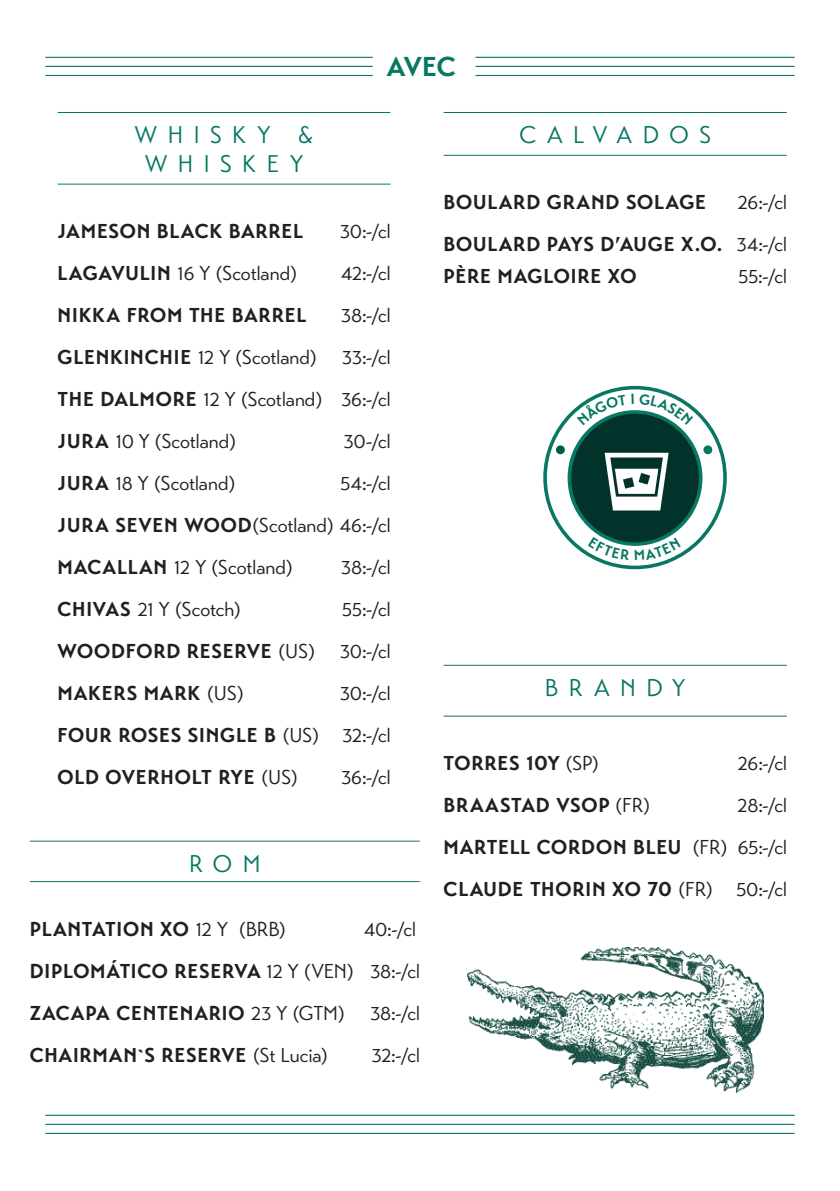
<style>
.page{position:relative;width:840px;height:1191px;background:#fff}
.page>*{position:absolute;margin:0;border:0;box-sizing:border-box;transform-origin:0 0}
.t1{font:700 27.2px "Transat";color:#087764}
.t2{font:24px/28.8px "Transat Standard";letter-spacing:.435em;color:#087764;text-align:center}
.t3{font:700 20px "Transat";letter-spacing:.04em;color:#231f20}
.t4{font:20px "Transat Standard";letter-spacing:-.005em;color:#231f20}
.s1{font-family:"Transat";font-weight:700}
.s2{font-family:"Transat Standard";font-weight:400}
</style>
<div class="page">
<hr style="left:45px;top:75px;width:327px;height:1px;background:#087764">
<hr style="left:45px;top:66px;width:327px;height:1px;background:#087764">
<hr style="left:45px;top:57px;width:327px;height:1px;background:#087764">
<hr style="left:475px;top:75px;width:319px;height:1px;background:#087764">
<hr style="left:475px;top:66px;width:319px;height:1px;background:#087764">
<hr style="left:475px;top:57px;width:319px;height:1px;background:#087764">
<hr style="left:30px;top:840px;width:389px;height:1px;background:#087764">
<hr style="left:30px;top:881px;width:389px;height:1px;background:#087764">
<hr style="left:45px;top:1132px;width:749px;height:2px;background:#087764">
<hr style="left:45px;top:1123px;width:749px;height:2px;background:#087764">
<hr style="left:45px;top:1114px;width:749px;height:1px;background:#087764">
<hr style="left:58px;top:112px;width:332px;height:1px;background:#087764">
<hr style="left:58px;top:184px;width:332px;height:1px;background:#087764">
<hr style="left:443px;top:112px;width:343px;height:1px;background:#087764">
<hr style="left:443px;top:155px;width:343px;height:1px;background:#087764">
<hr style="left:443px;top:665px;width:343px;height:1px;background:#087764">
<hr style="left:443px;top:715px;width:343px;height:1px;background:#087764">
<img style="left:467px;top:947px;width:296px;height:145px">
<svg style="left:543px;top:386px;width:183px;height:183px"></svg>
<p class="t2" style="left:134px;top:121px;width:180px">WHISKY &amp;<br>WHISKEY</p>
<p class="t1" style="left:386px;top:50px;width:71px">AVEC</p>
<p class="t2" style="left:519px;top:121px;width:193px">CALVADOS</p>
<p class="t3" style="left:58px;top:219px;width:247px">JAMESON BLACK BARREL</p>
<p class="t4" style="left:339px;top:219px;width:52px">30:-/cl</p>
<p class="t4" style="left:58px;top:261px;width:241px"><span class="s1">LAGAVULIN</span> 16 Y (Scotland)</p>
<p class="t4" style="left:341px;top:261px;width:51px">42:-/cl</p>
<p class="t3" style="left:58px;top:303px;width:250px">NIKKA FROM THE BARREL</p>
<p class="t4" style="left:340px;top:303px;width:51px">38:-/cl</p>
<p class="t4" style="left:58px;top:345px;width:334px"><span class="s1">GLENKINCHIE</span> 12 Y (Scotland) 33:-/cl</p>
<p class="t4" style="left:58px;top:387px;width:334px"><span class="s1">THE DALMORE</span> 12 Y (Scotland) 36:-/cl</p>
<p class="t4" style="left:58px;top:429px;width:180px"><span class="s1">JURA</span> 10 Y (Scotland)</p>
<p class="t4" style="left:343px;top:429px;width:49px">30-/cl</p>
<p class="t4" style="left:58px;top:471px;width:179px"><span class="s1">JURA</span> 18 Y (Scotland)</p>
<p class="t4" style="left:340px;top:471px;width:52px">54:-/cl</p>
<p class="t4" style="left:58px;top:513px;width:334px"><span class="s1">JURA SEVEN WOOD</span>(Scotland) 46:-/cl</p>
<p class="t4" style="left:58px;top:555px;width:237px"><span class="s1">MACALLAN</span> 12 Y (Scotland)</p>
<p class="t4" style="left:340px;top:555px;width:51px">38:-/cl</p>
<p class="t4" style="left:58px;top:597px;width:185px"><span class="s1">CHIVAS</span> 21 Y (Scotch)</p>
<p class="t4" style="left:341px;top:597px;width:50px">55:-/cl</p>
<p class="t3" style="left:58px;top:639px;width:334px">WOODFORD RESERVE <span class="s2">(US) 30:-/cl</span></p>
<p class="t3" style="left:58px;top:681px;width:188px">MAKERS MARK <span class="s2">(US)</span></p>
<p class="t4" style="left:339px;top:681px;width:52px">30:-/cl</p>
<p class="t3" style="left:58px;top:723px;width:334px">FOUR ROSES SINGLE B <span class="s2">(US) 32:-/cl</span></p>
<p class="t3" style="left:58px;top:765px;width:242px">OLD OVERHOLT RYE <span class="s2">(US)</span></p>
<p class="t4" style="left:341px;top:765px;width:51px">36:-/cl</p>
<p class="t2" style="left:189px;top:849px;width:73px">ROM</p>
<p class="t3" style="left:30px;top:916px;width:258px">PLANTATION XO <span class="s2">12 Y (BRB)</span></p>
<p class="t4" style="left:364px;top:917px;width:53px">40:-/cl</p>
<p class="t3" style="left:30px;top:958px;width:391px">DIPLOMÁTICO RESERVA <span class="s2">12 Y (VEN) 38:-/cl</span></p>
<p class="t3" style="left:30px;top:1000px;width:391px">ZACAPA CENTENARIO <span class="s2">23 Y (GTM) 38:-/cl</span></p>
<p class="t3" style="left:30px;top:1042px;width:300px">CHAIRMAN`S RESERVE <span class="s2">(St Lucia)</span></p>
<p class="t4" style="left:371px;top:1043px;width:50px">32:-/cl</p>
<p class="t3" style="left:443px;top:190px;width:264px">BOULARD GRAND SOLAGE</p>
<p class="t4" style="left:737px;top:191px;width:51px">26:-/cl</p>
<p class="t3" style="left:443px;top:232px;width:344px">BOULARD PAYS D’AUGE X.O. <span class="s2">34:-/cl</span></p>
<p class="t3" style="left:443px;top:264px;width:194px">PÈRE MAGLOIRE XO</p>
<p class="t4" style="left:737px;top:265px;width:50px">55:-/cl</p>
<p class="t2" style="left:544px;top:673px;width:142px">BRANDY</p>
<p class="t3" style="left:443px;top:751px;width:157px">TORRES 10Y <span class="s2">(SP)</span></p>
<p class="t4" style="left:737px;top:751px;width:51px">26:-/cl</p>
<p class="t3" style="left:443px;top:793px;width:208px">BRAASTAD VSOP <span class="s2">(FR)</span></p>
<p class="t4" style="left:736px;top:793px;width:51px">28:-/cl</p>
<p class="t3" style="left:443px;top:835px;width:345px">MARTELL CORDON BLEU <span class="s2">(FR) 65:-/cl</span></p>
<p class="t3" style="left:443px;top:877px;width:345px">CLAUDE THORIN XO 70 <span class="s2">(FR) 50:-/cl</span></p>
</div>
